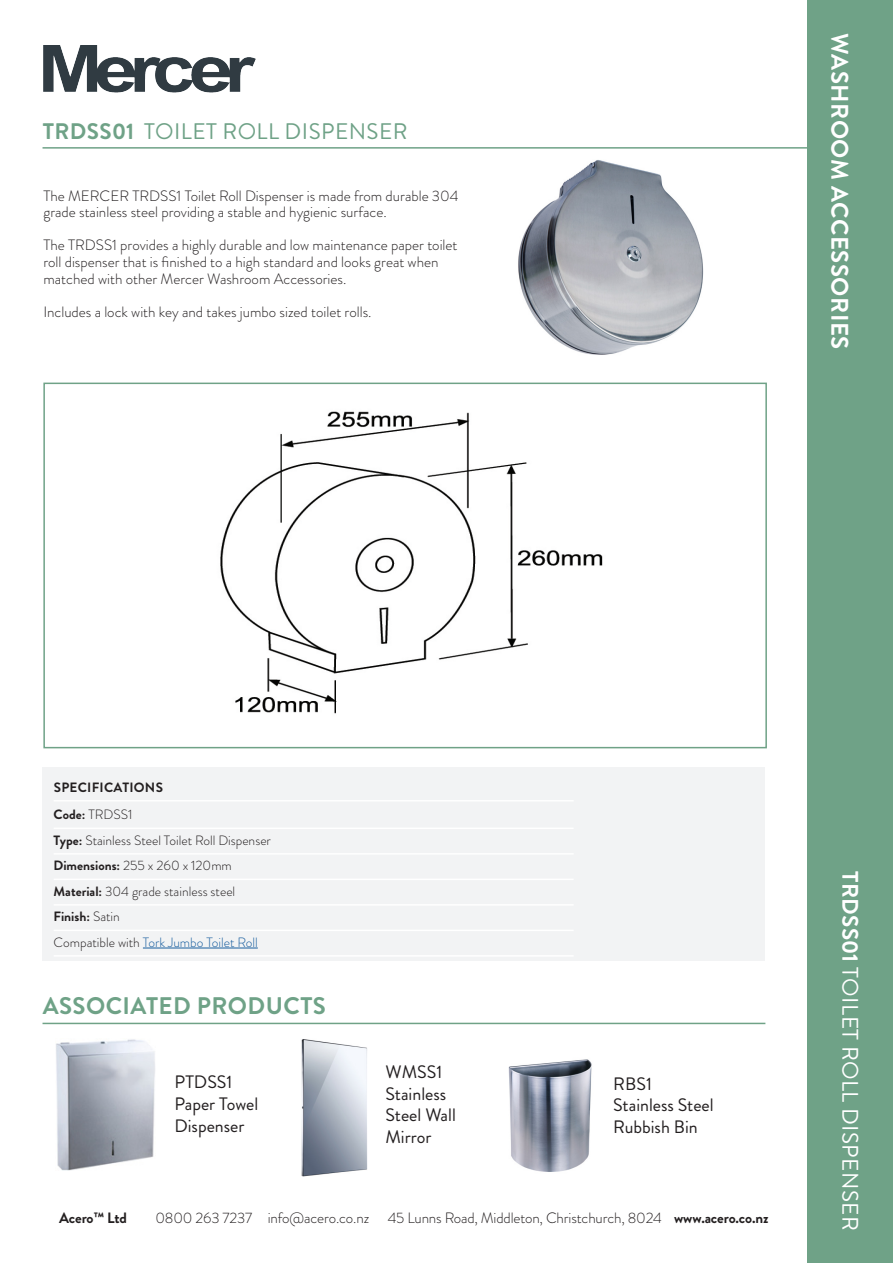
<style>
.page{position:relative;width:893px;height:1263px;background:#fff}
.page>*{position:absolute;margin:0;border:0;box-sizing:border-box;transform-origin:0 0}
.t1{font:700 24px "Brandon Grotesque";letter-spacing:.02em;color:#fff}
.t2{font:700 24px "Brandon Grotesque";letter-spacing:.02em;color:#6fa287}
.t3{font:22.5px "Brandon Grotesque";letter-spacing:.02em;color:#6fa287}
.t4{font:22.5px "Brandon Grotesque";letter-spacing:.02em;color:#fff}
.t5{font:18px/21.6px "Brandon Grotesque";color:#231f20}
.body{font:300 15px/16.5px "Brandon Grotesque";color:#231f20}
.t6{font:700 15px "Brandon Grotesque";letter-spacing:-.01em;color:#231f20}
.t7{font:300 13.5px "Brandon Grotesque";color:#231f20}
.t8{font:300 13.5px "Brandon Grotesque";color:#175d9e}
.t9{font:700 13.5px "Brandon Grotesque";letter-spacing:.02em;color:#231f20}
.s1{font-weight:700}
.s2{font-weight:300}
.s3{color:#231f20}
</style>
<div class="page">
<div style="left:43px;top:383px;width:724px;height:365px;border:2px solid #6fa287"></div>
<hr style="left:43px;top:147px;width:765px;height:2px;background:#6fa287">
<div style="left:43px;top:767px;width:722px;height:194px;background:#f2f3f4"></div>
<hr style="left:54px;top:800px;width:520px;height:1px;background:#fff">
<hr style="left:54px;top:827px;width:520px;height:2px;background:#fff">
<hr style="left:54px;top:853px;width:520px;height:1px;background:#fff">
<hr style="left:54px;top:878px;width:520px;height:2px;background:#fff">
<hr style="left:54px;top:904px;width:520px;height:2px;background:#fff">
<hr style="left:54px;top:930px;width:520px;height:1px;background:#fff">
<hr style="left:54px;top:955px;width:520px;height:2px;background:#fff">
<hr style="left:143px;top:948px;width:115px;height:1px;background:#175d9e">
<div style="left:808px;top:0;width:85px;height:1263px;background:#6fa287"></div>
<img style="left:518px;top:160px;width:186px;height:195px">
<img style="left:220px;top:411px;width:383px;height:303px">
<hr style="left:43px;top:1023px;width:722px;height:1px;background:#6fa287">
<img style="left:56px;top:1039px;width:99px;height:131px">
<img style="left:301px;top:1039px;width:67px;height:138px">
<img style="left:43px;top:46px;width:212px;height:47px">
<img style="left:508px;top:1059px;width:84px;height:113px">
<p class="t3" style="left:43px;top:115px;width:367px"><span class="s1">TRDSS01</span> TOILET ROLL DISPENSER</p>
<p class="body" style="left:43px;top:188px;width:417px">The MERCER TRDSS1 Toilet Roll Dispenser is made from durable 304 grade stainless steel providing a stable and hygienic surface.</p>
<p class="body" style="left:43px;top:237px;width:416px">The TRDSS1 provides a highly durable and low maintenance paper toilet roll dispenser that is finished to a high standard and looks great when matched with other Mercer Washroom Accessories.</p>
<p class="body" style="left:43px;top:303px;width:330px">Includes a lock with key and takes jumbo sized toilet rolls.</p>
<p class="t1" style="left:856px;top:33px;width:318px;rotate:90deg">WASHROOM ACCESSORIES</p>
<p class="t9" style="left:54px;top:777px;width:111px">SPECIFICATIONS</p>
<p class="t7" style="left:54px;top:805px;width:80px"><span class="s1">Code:</span> TRDSS1</p>
<p class="t7" style="left:54px;top:831px;width:219px"><span class="s1">Type:</span> Stainless Steel Toilet Roll Dispenser</p>
<p class="t7" style="left:54px;top:856px;width:180px"><span class="s1">Dimensions:</span> 255 x 260 x 120mm</p>
<p class="t7" style="left:54px;top:882px;width:183px"><span class="s1">Material:</span> 304 grade stainless steel</p>
<p class="t9" style="left:54px;top:907px;width:68px">Finish: <span class="s2">Satin</span></p>
<p class="t8" style="left:54px;top:933px;width:206px"><span class="s3">Compatible with</span> Tork Jumbo Toilet Roll</p>
<p class="t2" style="left:43px;top:989px;width:285px">ASSOCIATED PRODUCTS</p>
<p class="t5" style="left:175px;top:1071px;width:59px">PTDSS1</p>
<p class="t5" style="left:175px;top:1093px;width:85px">Paper Towel</p>
<p class="t5" style="left:175px;top:1115px;width:71px">Dispenser</p>
<p class="t5" style="left:386px;top:1061px;width:58px">WMSS1</p>
<p class="t5" style="left:386px;top:1083px;width:72px">Stainless<br>Steel Wall<br>Mirror</p>
<p class="t5" style="left:613px;top:1073px;width:40px">RBS1</p>
<p class="t5" style="left:613px;top:1095px;width:102px">Stainless Steel<br>Rubbish Bin</p>
<p class="t6" style="left:59px;top:1207px;width:69px">Acero™ Ltd</p>
<p class="body" style="left:155px;top:1210px;width:615px">0800 263 7237 info@acero.co.nz 45 Lunns Road, Middleton, Christchurch, 8024 <span class="s1">www.acero.co.nz</span></p>
<p class="t4" style="left:866px;top:871px;width:362px;rotate:90deg"><span class="s1">TRDSS01</span> TOILET ROLL DISPENSER</p>
</div>
